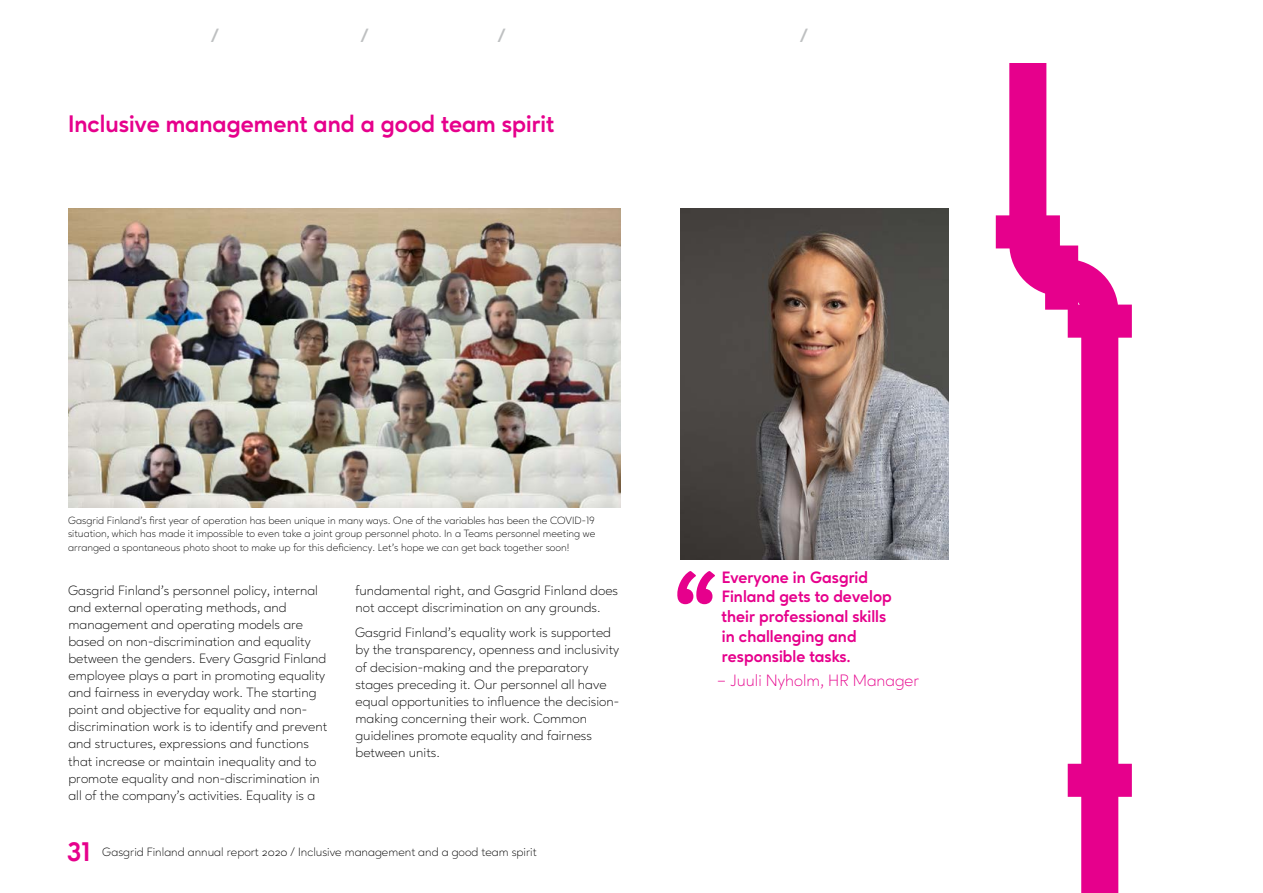
<style>
.page{position:relative;width:1263px;height:893px;background:#fff}
.page>*{position:absolute;margin:0;border:0;box-sizing:border-box;transform-origin:0 0}
.t1{font:700 27px "Ageo";color:#e6008c}
.t2{font:700 24px "Ageo";color:#e6008c}
.t3{font:700 18.6px "Ageo";color:#bec0c1}
.t4{font:700 16.5px/19.8px "Ageo";color:#e6008c}
.t5{font:300 16.5px "Ageo";color:#e6008c}
.t6{font:300 13.5px/17.1px "Ageo";color:#000}
.t7{font:300 12px "Ageo";color:#000}
.t8{font:300 10.5px/13.5px "Ageo";color:#000;text-align:justify}
</style>
<div class="page">
<svg style="left:996px;top:215px;width:136px;height:123px"></svg>
<svg style="left:1123px;top:764px;width:9px;height:33px"></svg>
<svg style="left:1005px;top:63px;width:118px;height:830px"></svg>
<img style="left:680px;top:209px;width:268px;height:350px">
<svg style="left:677px;top:571px;width:38px;height:33px"></svg>
<img style="left:68px;top:209px;width:553px;height:298px">
<h3 class="t3" style="left:211px;top:25px;width:9px">/</h3>
<h3 class="t3" style="left:361px;top:25px;width:9px">/</h3>
<h3 class="t3" style="left:498px;top:25px;width:9px">/</h3>
<h3 class="t3" style="left:800px;top:25px;width:9px">/</h3>
<h2 class="t2" style="left:68px;top:109px;width:487px">Inclusive management and a good team spirit</h2>
<p class="t8" style="left:68px;top:513px;width:529px">Gasgrid Finland’s first year of operation has been unique in many ways. One of the variables has been the COVID-19 situation, which has made it impossible to even take a joint group personnel photo. In a Teams personnel meeting we arranged a spontaneous photo shoot to make up for this deficiency. Let’s hope we can get back together soon!</p>
<p class="t6" style="left:68px;top:581px;width:261px">Gasgrid Finland’s personnel policy, internal and external operating methods, and management and operating models are based on non-discrimination and equality between the genders. Every Gasgrid Finland employee plays a part in promoting equality and fairness in everyday work. The starting point and objective for equality and non&shy;discrimination work is to identify and prevent and structures, expressions and functions that increase or maintain inequality and to promote equality and non-discrimination in all of the company’s activities. Equality is a</p>
<p class="t6" style="left:355px;top:581px;width:264px">fundamental right, and Gasgrid Finland does not accept discrimination on any grounds.</p>
<p class="t6" style="left:355px;top:624px;width:266px">Gasgrid Finland’s equality work is supported by the transparency, openness and inclusivity of decision-making and the preparatory stages preceding it. Our personnel all have equal opportunities to influence the decision&shy;making concerning their work. Common guidelines promote equality and fairness between units.</p>
<h1 class="t1" style="left:67px;top:836px;width:24px">31</h1>
<p class="t7" style="left:102px;top:845px;width:436px">Gasgrid Finland annual report 2020 / Inclusive management and a good team spirit</p>
<p class="t4" style="left:722px;top:567px;width:172px">Everyone in Gasgrid<br>Finland gets to develop their professional skills in challenging and responsible tasks.</p>
<p class="t5" style="left:717px;top:671px;width:204px">– Juuli Nyholm, HR Manager</p>
</div>
